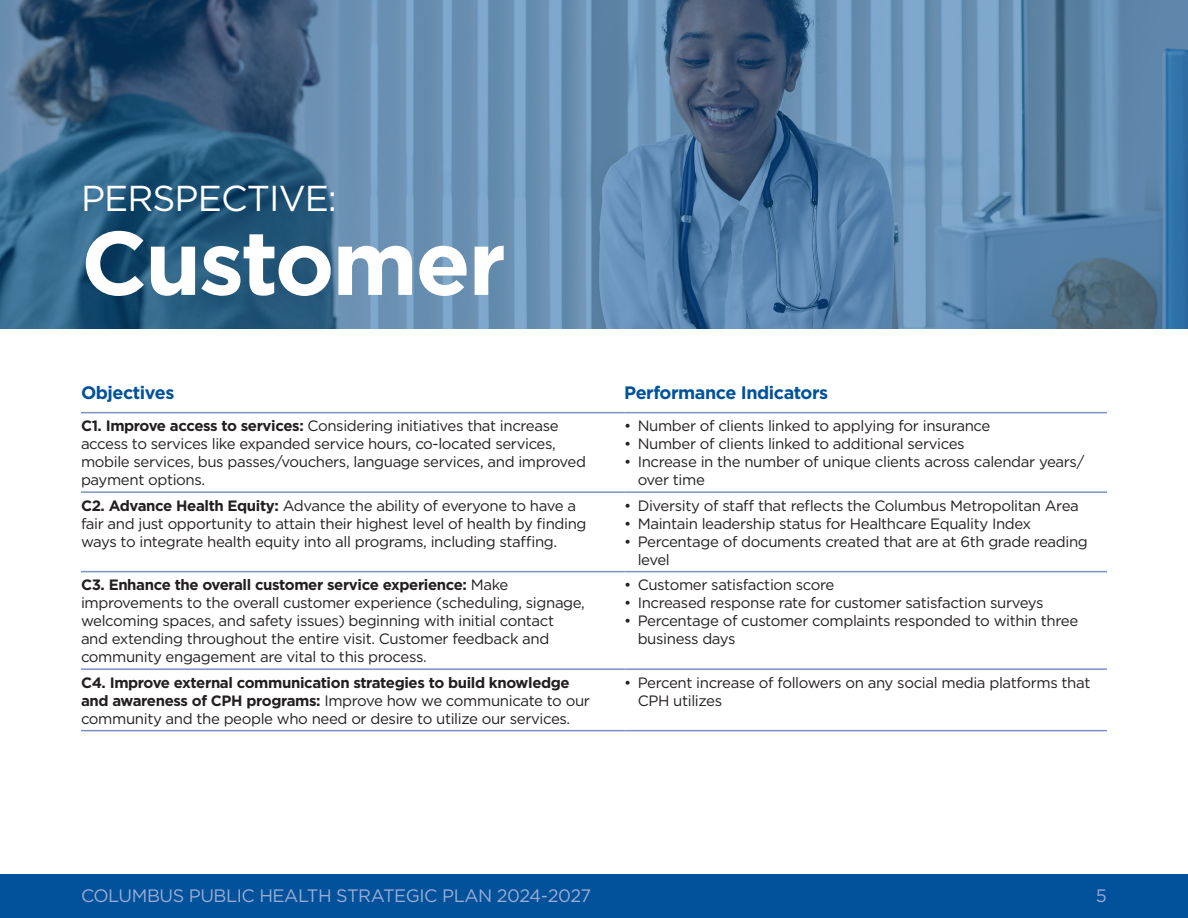
<style>
.page{position:relative;width:1188px;height:918px;background:#fff}
.page>*{position:absolute;margin:0;border:0;box-sizing:border-box;transform-origin:0 0}
.t1{font:700 90px "Gotham";letter-spacing:-.025em;color:#fff}
.t2{font:36px "Gotham";letter-spacing:-.025em;color:#fff}
.t3{font:18px "Gotham";letter-spacing:-.025em;color:#9dacd3}
.t4{font:700 18px "Gotham";letter-spacing:-.025em;color:#01529a}
.t5{font:15px/18px "Gotham";letter-spacing:-.025em;color:#231f20}
.s1{font-weight:700}
</style>
<div class="page">
<svg style="left:0;top:0;width:1188px;height:328px;background:#537b9f"></svg>
<div style="left:0;top:875px;width:1188px;height:43px;background:#01529a"></div>
<hr style="left:81px;top:412px;width:543px;height:1px;background:#7a92c4">
<hr style="left:624px;top:412px;width:483px;height:1px;background:#7a92c4">
<hr style="left:81px;top:491px;width:543px;height:2px;background:#7a92c4">
<hr style="left:624px;top:491px;width:483px;height:2px;background:#7a92c4">
<hr style="left:81px;top:571px;width:543px;height:1px;background:#7a92c4">
<hr style="left:624px;top:571px;width:483px;height:1px;background:#7a92c4">
<hr style="left:81px;top:668px;width:543px;height:2px;background:#7a92c4">
<hr style="left:624px;top:668px;width:483px;height:2px;background:#7a92c4">
<hr style="left:81px;top:730px;width:543px;height:1px;background:#7a92c4">
<hr style="left:624px;top:730px;width:483px;height:1px;background:#7a92c4">
<h2 class="t2" style="left:81px;top:175px;width:258px">PERSPECTIVE:</h2>
<h1 class="t1" style="left:81px;top:203px;width:427px">Customer</h1>
<p class="t4" style="left:81px;top:381px;width:95px">Objectives</p>
<p class="t4" style="left:624px;top:381px;width:206px">Performance Indicators</p>
<p class="t5" style="left:81px;top:417px;width:507px"><span class="s1">C1. Improve access to services:</span> Considering initiatives that increase access to services like expanded service hours, co-located services, mobile services, bus passes/vouchers, language services, and improved payment options.</p>
<p class="t5" style="left:624px;top:417px;width:368px">• Number of clients linked to applying for insurance</p>
<p class="t5" style="left:624px;top:435px;width:342px">• Number of clients linked to additional services</p>
<p class="t5" style="left:638px;top:453px;width:448px;text-indent:-14px">• Increase in the number of unique clients across calendar years/ over time</p>
<p class="t5" style="left:81px;top:496px;width:507px"><span class="s1">C2. Advance Health Equity:</span> Advance the ability of everyone to have a fair and just opportunity to attain their highest level of health by finding ways to integrate health equity into all programs, including staffing.</p>
<p class="t5" style="left:624px;top:496px;width:456px">• Diversity of staff that reflects the Columbus Metropolitan Area</p>
<p class="t5" style="left:624px;top:514px;width:408px">• Maintain leadership status for Healthcare Equality Index</p>
<p class="t5" style="left:638px;top:532px;width:452px;text-indent:-14px">• Percentage of documents created that are at 6th grade reading level</p>
<p class="t5" style="left:81px;top:576px;width:505px"><span class="s1">C3. Enhance the overall customer service experience:</span> Make improvements to the overall customer experience (scheduling, signage, welcoming spaces, and safety issues) beginning with initial contact and extending throughout the entire visit. Customer feedback and community engagement are vital to this process.</p>
<p class="t5" style="left:624px;top:576px;width:212px">• Customer satisfaction score</p>
<p class="t5" style="left:624px;top:594px;width:421px">• Increased response rate for customer satisfaction surveys</p>
<p class="t5" style="left:638px;top:612px;width:442px;text-indent:-14px">• Percentage of customer complaints responded to within three business days</p>
<p class="t5" style="left:81px;top:673px;width:511px"><span class="s1">C4. Improve external communication strategies to build knowledge and awareness of CPH programs:</span> Improve how we communicate to our community and the people who need or desire to utilize our services.</p>
<p class="t5" style="left:638px;top:673px;width:454px;text-indent:-14px">• Percent increase of followers on any social media platforms that<br>CPH utilizes</p>
<p class="t3" style="left:81px;top:884px;width:512px">COLUMBUS PUBLIC HEALTH STRATEGIC PLAN 2024-2027</p>
<p class="t3" style="left:1096px;top:884px;width:13px">5</p>
</div>
